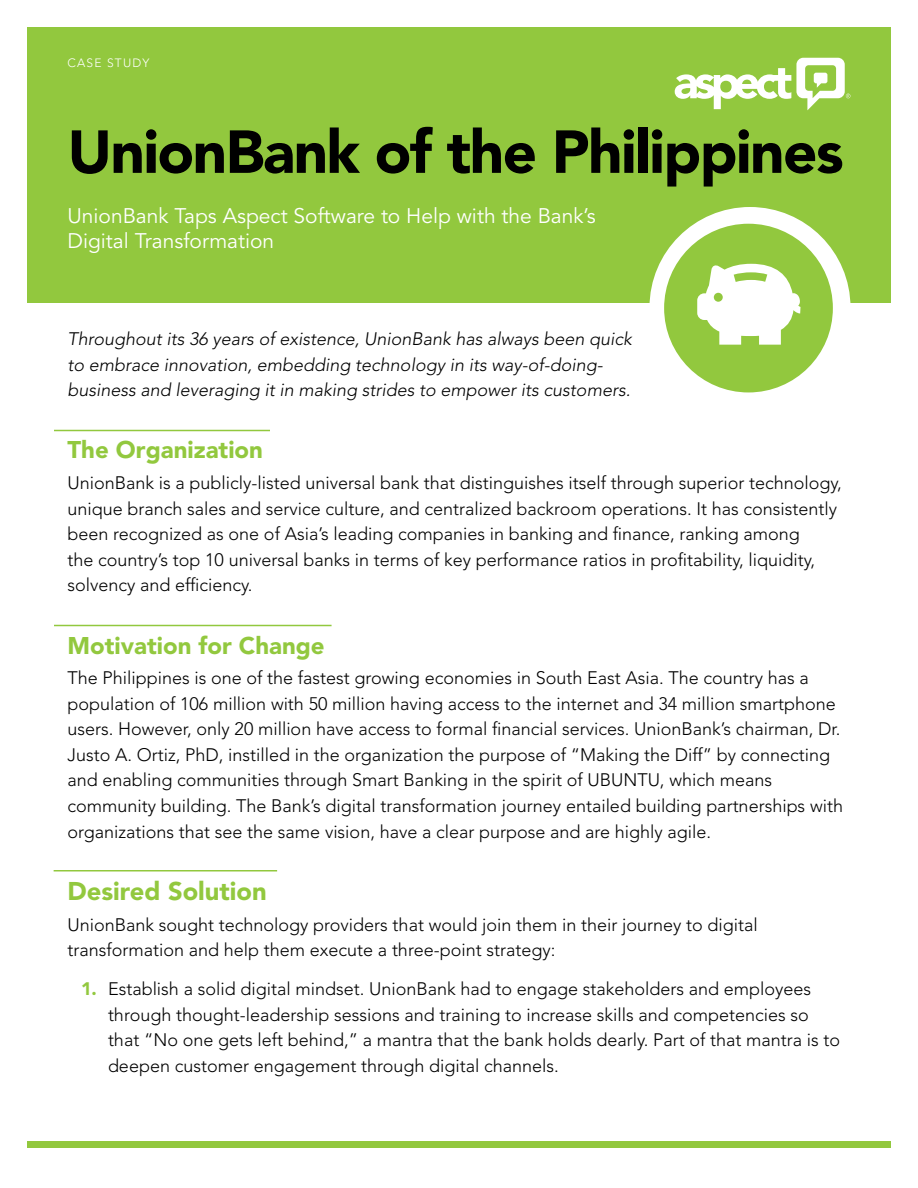
<style>
.page{position:relative;width:918px;height:1188px;background:#fff}
.page>*{position:absolute;margin:0;border:0;box-sizing:border-box;transform-origin:0 0}
.t1{font:900 60px "Avenir LT Std";letter-spacing:-.025em;color:#000}
.t2{font:900 25.5px "Avenir LT Std";color:#92c83e}
.t3{font:900 24px "Avenir LT Std";color:#92c83e}
.t4{font:21px/25.2px "Avenir LT Std";color:#fff}
.t5{font:300 18px/25.5px "Avenir LT Std";color:#000}
.t6{font:italic 300 18px/25.5px "Avenir LT Std";color:#000}
.t7{font:300 12px "Avenir LT Std";letter-spacing:.1em;color:#fff}
.s1{font-weight:900;color:#92c83e}
</style>
<div class="page">
<div style="left:27px;top:27px;width:864px;height:276px;background:#92c83e"></div>
<svg style="left:675px;top:58px;width:175px;height:52px"></svg>
<div style="left:650px;top:207px;width:200px;height:201px;background:#fff;border-radius:50%"></div>
<svg style="left:664px;top:224px;width:169px;height:168px"></svg>
<hr style="left:54px;top:430px;width:216px;height:1px;background:#92c83e">
<hr style="left:54px;top:625px;width:278px;height:1px;background:#92c83e">
<div style="left:27px;top:1142px;width:864px;height:6px;background:#92c83e"></div>
<hr style="left:54px;top:870px;width:223px;height:2px;background:#92c83e">
<p class="t7" style="left:68px;top:56px;width:83px">CASE STUDY</p>
<h1 class="t1" style="left:68px;top:116px;width:778px">UnionBank of the Philippines</h1>
<p class="t4" style="left:68px;top:204px;width:530px">UnionBank Taps Aspect Software to Help with the Bank’s<br>Digital Transformation</p>
<p class="t6" style="left:68px;top:327px;width:566px">Throughout its 36 years of existence, UnionBank has always been quick to embrace innovation, embedding technology in its way-of-doing&shy;business and leveraging it in making strides to empower its customers.</p>
<h3 class="t3" style="left:68px;top:436px;width:197px">The Organization</h3>
<p class="t5" style="left:68px;top:470px;width:776px">UnionBank is a publicly-listed universal bank that distinguishes itself through superior technology, unique branch sales and service culture, and centralized backroom operations. It has consistently been recognized as one of Asia’s leading companies in banking and finance, ranking among<br>the country’s top 10 universal banks in terms of key performance ratios in profitability, liquidity, solvency and efficiency.</p>
<h3 class="t3" style="left:68px;top:631px;width:259px">Motivation for Change</h3>
<p class="t5" style="left:68px;top:666px;width:777px">The Philippines is one of the fastest growing economies in South East Asia. The country has a population of 106 million with 50 million having access to the internet and 34 million smartphone users. However, only 20 million have access to formal financial services. UnionBank’s chairman, Dr.<br>Justo A. Ortiz, PhD, instilled in the organization the purpose of “Making the Diff” by connecting and enabling communities through Smart Banking in the spirit of UBUNTU, which means community building. The Bank’s digital transformation journey entailed building partnerships with organizations that see the same vision, have a clear purpose and are highly agile.</p>
<h2 class="t2" style="left:68px;top:875px;width:201px">Desired Solution</h2>
<p class="t5" style="left:68px;top:912px;width:692px">UnionBank sought technology providers that would join them in their journey to digital transformation and help them execute a three-point strategy:</p>
<p class="t5" style="left:108px;top:976px;width:734px;text-indent:-27px"><span class="s1">1.</span> Establish a solid digital mindset. UnionBank had to engage stakeholders and employees through thought-leadership sessions and training to increase skills and competencies so that “No one gets left behind,” a mantra that the bank holds dearly. Part of that mantra is to deepen customer engagement through digital channels.</p>
</div>
